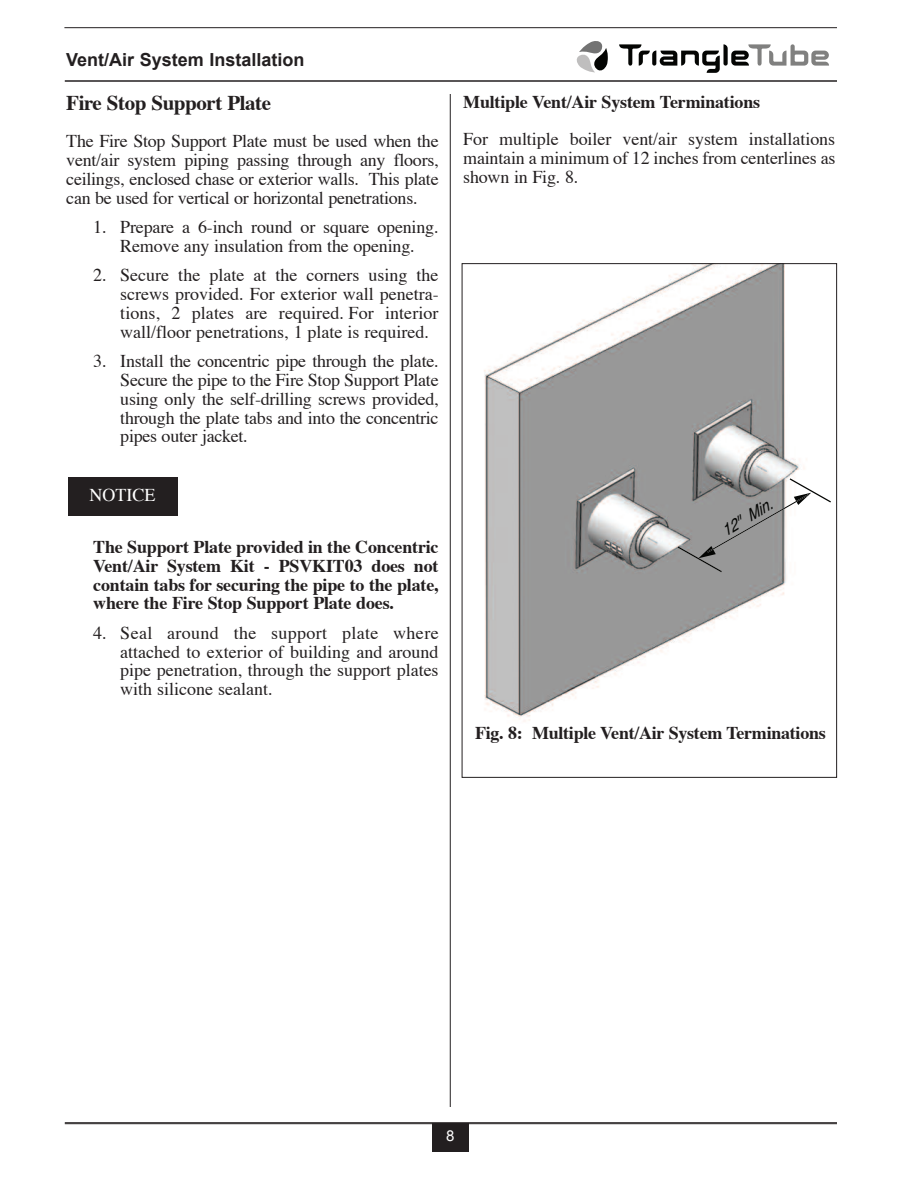
<style>
.page{position:relative;width:918px;height:1188px;background:#fff}
.page>*{position:absolute;margin:0;border:0;box-sizing:border-box;transform-origin:0 0}
.t1{font:700 21px "Times";letter-spacing:-.02em;color:#231f20}
.t2{font:18px/18.8px "Times";letter-spacing:-.01em;color:#231f20;text-align:justify}
.t3{font:700 18px/18.8px "Times";letter-spacing:-.01em;color:#231f20;text-align:justify}
.t4{font:700 18px "Arial";color:#231f20}
.t5{font:18px "Times";color:#fff}
.t6{font:italic 16.65px "Helvetica";color:#040503;scale:.87 1}
.t7{font:15px "Arial";color:#fff}
</style>
<div class="page">
<hr style="left:64px;top:27px;width:773px;height:1px;background:#231f20">
<hr style="left:65px;top:1122px;width:772px;height:1px;background:#231f20">
<hr style="left:65px;top:1123px;width:772px;height:1px;background:#231f20">
<div style="left:432px;top:1123px;width:37px;height:29px;background:#231f20"></div>
<hr style="left:65px;top:80px;width:772px;height:2px;background:#231f20">
<div style="left:68px;top:477px;width:109px;height:39px;background:#231f20"></div>
<hr style="left:450px;top:94px;width:1px;height:1013px;background:#231f20">
<svg style="left:619px;top:44px;width:210px;height:29px"></svg>
<svg style="left:577px;top:41px;width:31px;height:32px"></svg>
<img style="left:484px;top:265px;width:321px;height:457px">
<svg style="left:676px;top:477px;width:155px;height:96px"></svg>
<p class="t4" style="left:66px;top:50px;width:240px">Vent/Air System Installation</p>
<p class="t1" style="left:66px;top:94px;width:206px">Fire Stop Support Plate</p>
<p class="t2" style="left:66px;top:133px;width:374px">The Fire Stop Support Plate must be used when the vent/air system piping passing through any floors, ceilings, enclosed chase or exterior walls. This plate can be used for vertical or horizontal penetrations.</p>
<p class="t2" style="left:93px;top:219px;width:347px;text-align:center">1. Prepare a 6-inch round or square opening.<br>Remove any insulation from the opening.</p>
<p class="t2" style="left:120px;top:268px;width:320px;text-indent:-27px">2. Secure the plate at the corners using the screws provided. For exterior wall penetra&shy;tions, 2 plates are required. For interior wall/floor penetrations, 1 plate is required.</p>
<p class="t2" style="left:120px;top:353px;width:320px;text-indent:-27px">3. Install the concentric pipe through the plate.<br>Secure the pipe to the Fire Stop Support Plate using only the self-drilling screws provided, through the plate tabs and into the concentric pipes outer jacket.</p>
<p class="t5" style="left:90px;top:487px;width:67px">NOTICE</p>
<p class="t3" style="left:93px;top:539px;width:347px">The Support Plate provided in the Concentric Vent/Air System Kit - PSVKIT03 does not contain tabs for securing the pipe to the plate, where the Fire Stop Support Plate does.</p>
<p class="t2" style="left:120px;top:625px;width:320px;text-indent:-27px">4. Seal around the support plate where attached to exterior of building and around pipe penetration, through the support plates with silicone sealant.</p>
<p class="t3" style="left:463px;top:94px;width:299px">Multiple Vent/Air System Terminations</p>
<p class="t2" style="left:463px;top:131px;width:374px">For multiple boiler vent/air system installations maintain a minimum of 12 inches from centerlines as shown in Fig. 8.</p>
<p class="t6" style="left:716px;top:522px;width:67px;rotate:-32deg">12" Min.</p>
<p class="t3" style="left:475px;top:725px;width:352px">Fig. 8: Multiple Vent/Air System Terminations</p>
<p class="t7" style="left:446px;top:1128px;width:10px">8</p>
</div>
